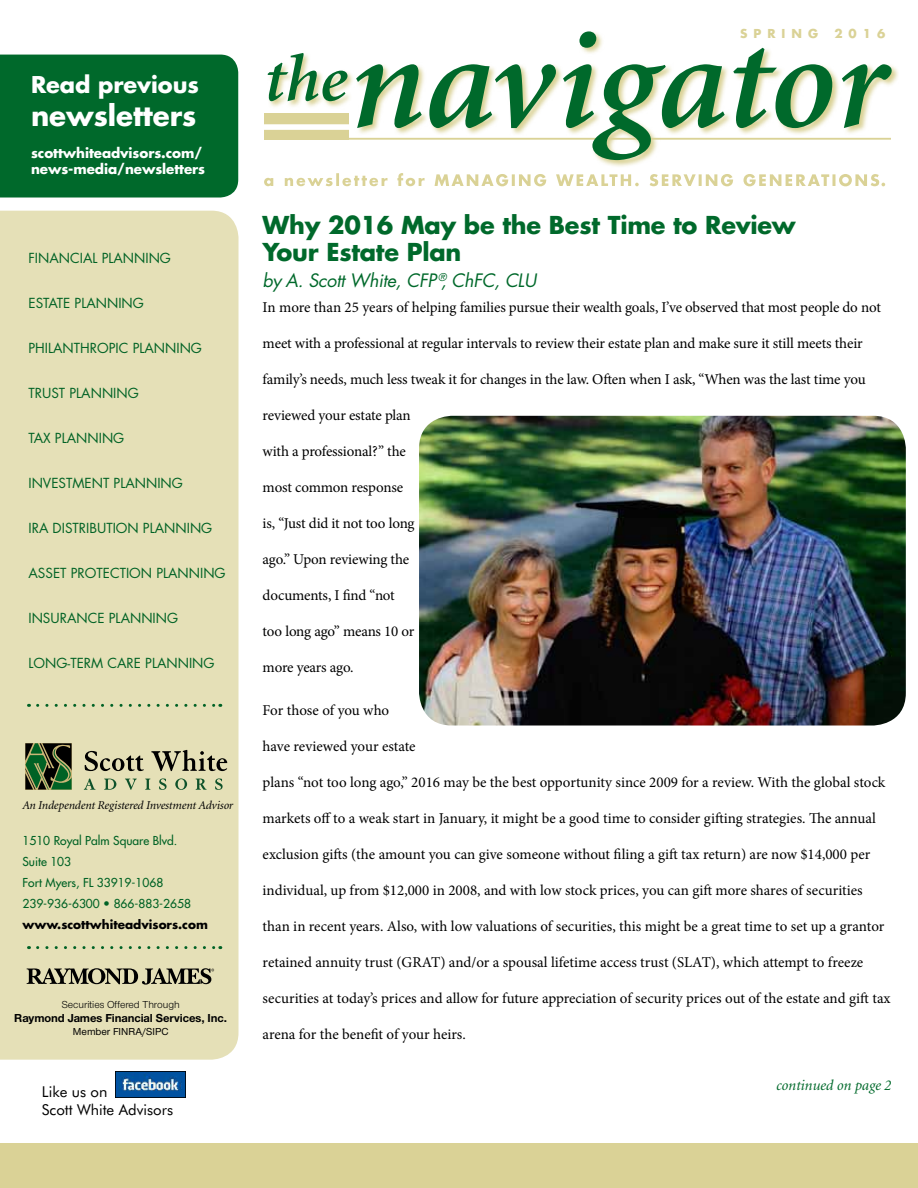
<style>
.page{position:relative;width:918px;height:1188px;background:#fff}
.page>*{position:absolute;margin:0;border:0;box-sizing:border-box;transform-origin:0 0}
.t1{font:700 27.75px "Futura";letter-spacing:-.005em;color:#fff}
.t2{font:700 24px/27px "Futura";letter-spacing:-.01em;color:#00692b}
.t3{font:700 22.5px "Futura";letter-spacing:-.005em;color:#fff}
.t4{font:italic 18px "Futura";letter-spacing:-.015em;color:#00692b}
.t5{font:15px "Minion Pro";letter-spacing:-.005em;color:#000}
.t6{font:15px/18px "Futura BT";color:#000}
.t7{font:italic 15px "Minion";letter-spacing:-.005em;color:#00692b}
.t8{font:13.5px "Futura";color:#006225}
.t9{font:700 13.5px/16.2px "Futura";letter-spacing:-.005em;color:#fff}
.t10{font:12px/21px "Futura";color:#006225}
.t11{font:italic 12px "Minion";letter-spacing:-.01em;color:#000}
.t12{font:700 12px "Nimbus Sans Novus T";letter-spacing:-.005em;color:#000}
.t13{font:700 12px "Futura";color:#000}
.t14{font:700 12px "Futura";letter-spacing:.5em;color:#dad296}
.t15{font:10.5px "Nimbus Sans Novus T";color:#000}
.t16{font:500 10.5px "Nimbus Sans Novus T";color:#000}
.t17{font:6.3px "Optima";letter-spacing:.3em;color:#000}
</style>
<div class="page">
<div style="left:0;top:1143px;width:918px;height:45px;background:#dad296"></div>
<div style="left:0;top:55px;width:238px;height:143px;background:#00692b"></div>
<div style="left:0;top:211px;width:238px;height:849px;background:#e5e0b7"></div>
<svg style="left:25px;top:743px;width:47px;height:47px;background:#36532d"></svg>
<svg style="left:85px;top:751px;width:59px;height:20px"></svg>
<svg style="left:151px;top:750px;width:76px;height:21px;background:#9d9a7d"></svg>
<svg style="left:84px;top:778px;width:11px;height:12px"></svg>
<svg style="left:104px;top:779px;width:12px;height:11px"></svg>
<svg style="left:125px;top:779px;width:12px;height:11px"></svg>
<svg style="left:145px;top:779px;width:5px;height:11px"></svg>
<svg style="left:159px;top:778px;width:8px;height:12px"></svg>
<svg style="left:175px;top:778px;width:12px;height:12px"></svg>
<svg style="left:196px;top:779px;width:10px;height:11px"></svg>
<svg style="left:215px;top:778px;width:8px;height:12px"></svg>
<svg style="left:38px;top:946px;width:183px;height:3px"></svg>
<svg style="left:38px;top:704px;width:183px;height:3px"></svg>
<svg style="left:27px;top:968px;width:187px;height:17px;background:#89866d"></svg>
<img style="left:116px;top:1072px;width:69px;height:26px">
<svg style="left:268px;top:31px;width:624px;height:129px"></svg>
<div style="left:265px;top:113px;width:84px;height:27px;background:#dad296"></div>
<div style="left:258px;top:124px;width:92px;height:6px;background:#fff"></div>
<svg style="left:264px;top:173px;width:621px;height:13px"></svg>
<img style="left:419px;top:416px;width:487px;height:310px">
<h3 class="t3" style="left:31px;top:68px;width:169px">Read previous</h3>
<h1 class="t1" style="left:31px;top:96px;width:167px">newsletters</h1>
<p class="t9" style="left:31px;top:145px;width:176px">scottwhiteadvisors.com/ news-media/newsletters</p>
<p class="t8" style="left:28px;top:249px;width:144px">FINANCIAL PLANNING</p>
<p class="t8" style="left:28px;top:294px;width:117px">ESTATE PLANNING</p>
<p class="t8" style="left:28px;top:339px;width:175px">PHILANTHROPIC PLANNING</p>
<p class="t8" style="left:28px;top:384px;width:112px">TRUST PLANNING</p>
<p class="t8" style="left:28px;top:429px;width:97px">TAX PLANNING</p>
<p class="t8" style="left:28px;top:474px;width:156px">INVESTMENT PLANNING</p>
<p class="t8" style="left:28px;top:519px;width:185px">IRA DISTRIBUTION PLANNING</p>
<p class="t8" style="left:28px;top:564px;width:199px">ASSET PROTECTION PLANNING</p>
<p class="t8" style="left:28px;top:609px;width:151px">INSURANCE PLANNING</p>
<p class="t8" style="left:28px;top:654px;width:11px">LONG</p>
<p class="t8" style="left:68px;top:654px;width:12px">-TERM</p>
<p class="t8" style="left:107px;top:654px;width:10px">CARE</p>
<p class="t8" style="left:145px;top:654px;width:10px">PLANNING</p>
<p class="t11" style="left:22px;top:799px;width:212px">An Independent Registered Investment Advisor</p>
<p class="t10" style="left:22px;top:830px;width:170px">1510 Royal Palm Square Blvd.<br>Suite 103<br>Fort Myers, FL 33919-1068<br>239-936-6300 • 866-883-2658</p>
<p class="t13" style="left:22px;top:916px;width:187px">www.scottwhiteadvisors.com</p>
<p class="t15" style="left:62px;top:999px;width:120px">Securities Offered Through</p>
<p class="t12" style="left:14px;top:1011px;width:214px">Raymond James Financial Services, Inc.</p>
<p class="t16" style="left:73px;top:1025px;width:97px">Member FINRA/SIPC</p>
<p class="t17" style="left:74px;top:1000px;width:89px">Member FINRA/SIPC</p>
<p class="t6" style="left:42px;top:1082px;width:133px">Like us on<br>Scott White Advisors</p>
<p class="t14" style="left:740px;top:25px;width:80px">SPRIN G</p>
<p class="t14" style="left:834px;top:25px;width:52px">2016</p>
<h2 class="t2" style="left:263px;top:211px;width:535px">Why 2016 May be the Best Time to Review<br>Your Estate Plan</h2>
<p class="t4" style="left:263px;top:268px;width:275px">by A. Scott White, CFP <sup>®</sup>, ChFC, CLU</p>
<p class="t5" style="left:263px;top:298px;width:620px">In more than 25 years of helping families pursue their wealth goals, I’ve observed that most people do not</p>
<p class="t5" style="left:263px;top:334px;width:602px">meet with a professional at regular intervals to review their estate plan and make sure it still meets their</p>
<p class="t5" style="left:263px;top:370px;width:605px">family’s needs, much less tweak it for changes in the law. Often when I ask, “When was the last time you</p>
<p class="t5" style="left:263px;top:406px;width:150px">reviewed your estate plan</p>
<p class="t5" style="left:263px;top:442px;width:145px">with a professional?” the</p>
<p class="t5" style="left:263px;top:478px;width:142px">most common response</p>
<p class="t5" style="left:263px;top:514px;width:153px">is, “Just did it not too long</p>
<p class="t5" style="left:263px;top:550px;width:148px">ago.” Upon reviewing the</p>
<p class="t5" style="left:263px;top:586px;width:134px">documents, I find “not</p>
<p class="t5" style="left:263px;top:622px;width:153px">too long ago” means 10 or</p>
<p class="t5" style="left:263px;top:658px;width:92px">more years ago.</p>
<p class="t5" style="left:263px;top:700px;width:128px">For those of you who</p>
<p class="t5" style="left:263px;top:736px;width:155px">have reviewed your estate</p>
<p class="t5" style="left:263px;top:772px;width:624px">plans “not too long ago,” 2016 may be the best opportunity since 2009 for a review. With the global stock</p>
<p class="t5" style="left:263px;top:808px;width:615px">markets off to a weak start in January, it might be a good time to consider gifting strategies. The annual</p>
<p class="t5" style="left:263px;top:844px;width:609px">exclusion gifts (the amount you can give someone without filing a gift tax return) are now $14,000 per</p>
<p class="t5" style="left:263px;top:880px;width:602px">individual, up from $12,000 in 2008, and with low stock prices, you can gift more shares of securities</p>
<p class="t5" style="left:263px;top:916px;width:623px">than in recent years. Also, with low valuations of securities, this might be a great time to set up a grantor</p>
<p class="t5" style="left:263px;top:952px;width:602px">retained annuity trust (GRAT) and/or a spousal lifetime access trust (SLAT), which attempt to freeze</p>
<p class="t5" style="left:263px;top:988px;width:630px">securities at today’s prices and allow for future appreciation of security prices out of the estate and gift tax</p>
<p class="t5" style="left:263px;top:1024px;width:205px">arena for the benefit of your heirs.</p>
<p class="t7" style="left:776px;top:1078px;width:117px">continued on page 2</p>
</div>
